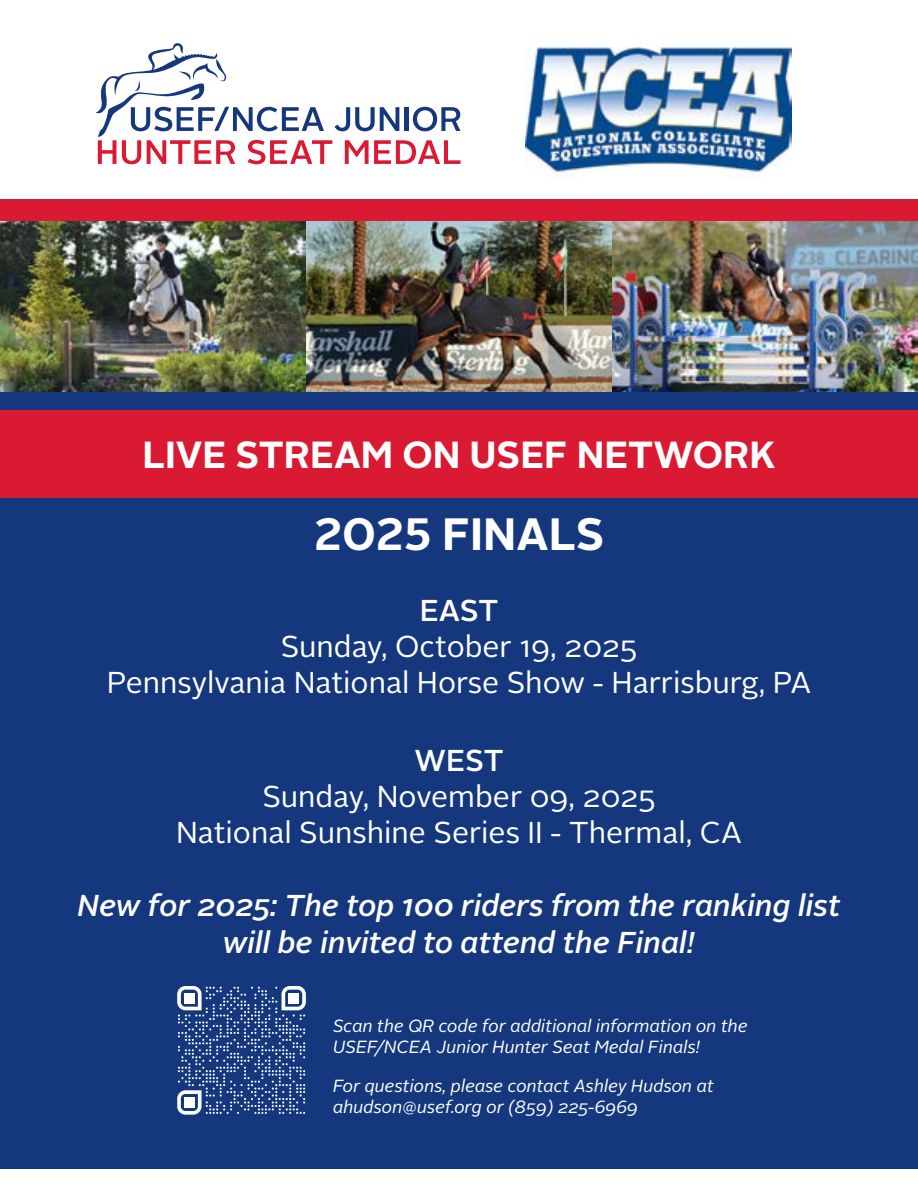
<style>
.page{position:relative;width:918px;height:1188px;background:#fff}
.page>*{position:absolute;margin:0;border:0;box-sizing:border-box;transform-origin:0 0}
.t1{font:700 45.15px "Alright Sans";color:#fff}
.t2{font:700 37.65px "Alright Sans";color:#fff}
.t3{font:30.15px/36.2px "Alright Sans";color:#fff;text-align:center}
.t4{font:italic 500 30.15px/37.7px "Alright Sans";color:#fff;text-align:center}
.t5{font:500 30.15px "Alright Sans";letter-spacing:-.005em;color:#fff}
.t6{font:italic 17.55px/21.1px "Alright Sans";color:#fff}
</style>
<div class="page">
<div style="left:0;top:221px;width:918px;height:948px;background:#14377d"></div>
<div style="left:0;top:199px;width:918px;height:22px;background:#da1a32"></div>
<div style="left:0;top:410px;width:918px;height:87px;background:#da1a32"></div>
<img style="left:525px;top:48px;width:267px;height:128px">
<svg style="left:96px;top:43px;width:365px;height:121px"></svg>
<svg style="left:177px;top:986px;width:129px;height:129px"></svg>
<div style="left:184px;top:993px;width:11px;height:10px;background:#fff"></div>
<div style="left:288px;top:993px;width:11px;height:10px;background:#fff"></div>
<div style="left:184px;top:1097px;width:11px;height:11px;background:#fff"></div>
<img style="left:0;top:221px;width:918px;height:170px">
<h2 class="t2" style="left:142px;top:428px;width:635px">LIVE STREAM ON USEF NETWORK</h2>
<h1 class="t1" style="left:314px;top:503px;width:292px">2025 FINALS</h1>
<h3 class="t5" style="left:420px;top:589px;width:80px">EAST</h3>
<h3 class="t3" style="left:107px;top:629px;width:706px">Sunday, October 19, 2025<br>Pennsylvania National Horse Show - Harrisburg, PA</h3>
<h3 class="t5" style="left:414px;top:740px;width:91px">WEST</h3>
<h3 class="t3" style="left:176px;top:779px;width:568px">Sunday, November 09, 2025<br>National Sunshine Series II - Thermal, CA</h3>
<h3 class="t4" style="left:78px;top:887px;width:764px">New for 2025: The top 100 riders from the ranking list will be invited to attend the Final!</h3>
<p class="t6" style="left:333px;top:1016px;width:416px">Scan the QR code for additional information on the<br>USEF/NCEA Junior Hunter Seat Medal Finals!</p>
<p class="t6" style="left:333px;top:1076px;width:382px">For questions, please contact Ashley Hudson at ahudson@usef.org or (859) 225-6969</p>
</div>
